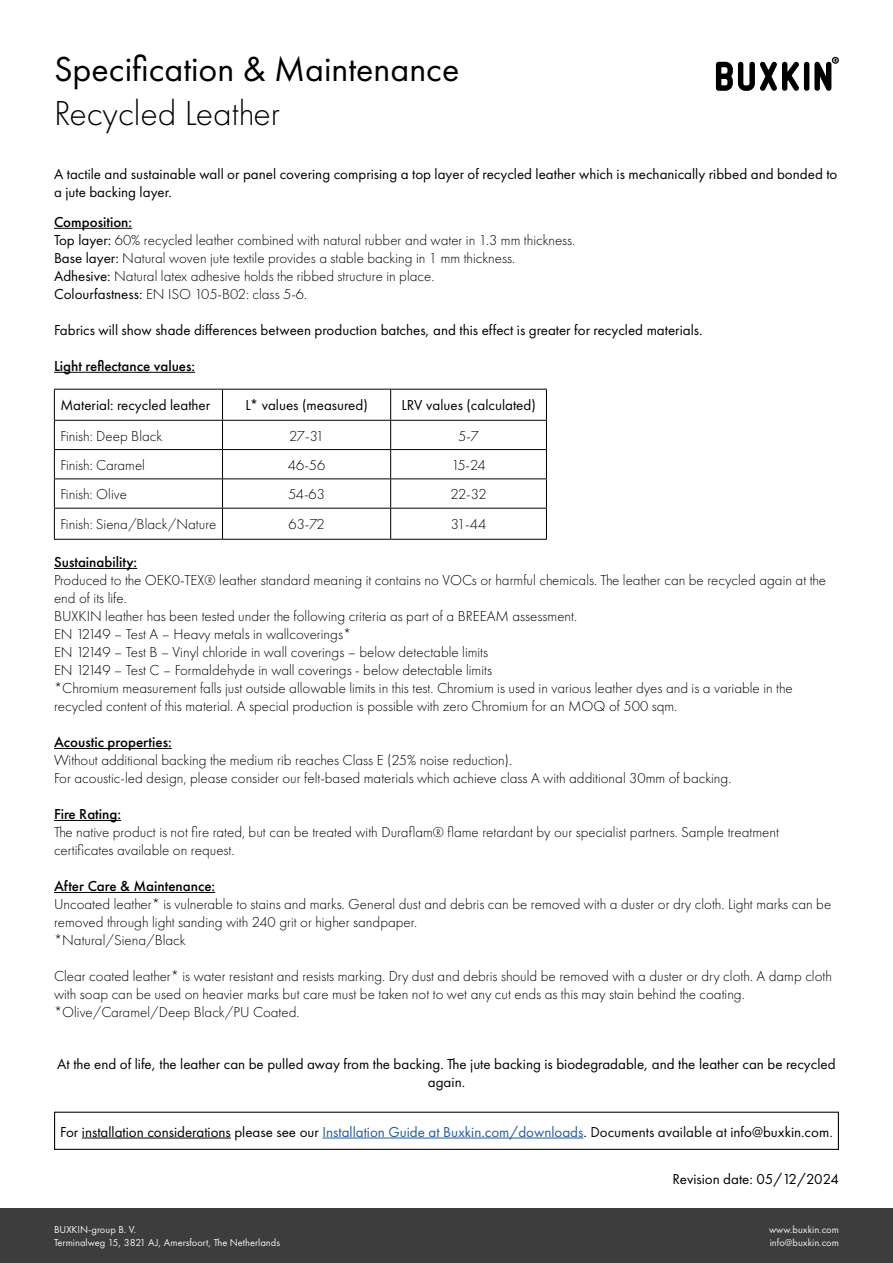
<style>
.page{position:relative;width:893px;height:1263px;background:#fff}
.page>*{position:absolute;margin:0;border:0;box-sizing:border-box;transform-origin:0 0}
.t1{font:36px "Futura PT";color:#000}
.t2{font:300 36px "Futura PT";color:#000}
.t3{font:300 15px/18px "Futura PT";color:#000}
.t4{font:15px/18px "Futura PT";color:#000}
.t5{font:500 15px "Futura PT";color:#000}
.t6{font:10.5px/12.6px "Futura PT";color:#f0f0f0}
.s1{font-weight:500}
.s2{font-weight:400}
.s3{color:#275b9b}
.s4{color:#0d0d0d}
</style>
<div class="page">
<div style="left:0;top:1209px;width:893px;height:54px;background:#3d3d3d"></div>
<svg style="left:716px;top:57px;width:123px;height:34px"></svg>
<hr style="left:54px;top:568px;width:83px;height:1px;background:#000">
<hr style="left:54px;top:748px;width:118px;height:1px;background:#000">
<hr style="left:54px;top:820px;width:67px;height:1px;background:#000">
<hr style="left:54px;top:892px;width:161px;height:1px;background:#000">
<hr style="left:54px;top:228px;width:78px;height:1px;background:#000">
<hr style="left:54px;top:372px;width:141px;height:1px;background:#000">
<hr style="left:54px;top:389px;width:169px;height:1px;background:#000">
<hr style="left:54px;top:390px;width:1px;height:30px;background:#000">
<hr style="left:223px;top:389px;width:168px;height:1px;background:#000">
<hr style="left:222px;top:390px;width:1px;height:30px;background:#000">
<hr style="left:391px;top:389px;width:156px;height:1px;background:#000">
<hr style="left:390px;top:390px;width:1px;height:30px;background:#000">
<hr style="left:546px;top:390px;width:1px;height:30px;background:#000">
<hr style="left:54px;top:420px;width:169px;height:1px;background:#000">
<hr style="left:223px;top:420px;width:168px;height:1px;background:#000">
<hr style="left:391px;top:420px;width:156px;height:1px;background:#000">
<hr style="left:54px;top:449px;width:169px;height:1px;background:#000">
<hr style="left:223px;top:449px;width:168px;height:1px;background:#000">
<hr style="left:391px;top:449px;width:156px;height:1px;background:#000">
<hr style="left:54px;top:478px;width:169px;height:1px;background:#000">
<svg style="left:54px;top:421px;width:1px;height:87px"></svg>
<hr style="left:223px;top:478px;width:168px;height:1px;background:#000">
<svg style="left:222px;top:421px;width:1px;height:87px"></svg>
<hr style="left:391px;top:478px;width:156px;height:1px;background:#000">
<svg style="left:390px;top:421px;width:1px;height:87px"></svg>
<svg style="left:546px;top:421px;width:1px;height:87px"></svg>
<hr style="left:54px;top:508px;width:169px;height:1px;background:#000">
<hr style="left:54px;top:508px;width:1px;height:31px;background:#000">
<hr style="left:223px;top:508px;width:168px;height:1px;background:#000">
<hr style="left:222px;top:508px;width:1px;height:31px;background:#000">
<hr style="left:391px;top:508px;width:156px;height:1px;background:#000">
<hr style="left:390px;top:508px;width:1px;height:31px;background:#000">
<hr style="left:546px;top:508px;width:1px;height:31px;background:#000">
<hr style="left:54px;top:539px;width:169px;height:1px;background:#000">
<hr style="left:223px;top:539px;width:168px;height:1px;background:#000">
<hr style="left:391px;top:539px;width:156px;height:1px;background:#000">
<hr style="left:82px;top:1137px;width:149px;height:1px;background:#000">
<hr style="left:322px;top:1137px;width:261px;height:1px;background:#275b9b">
<div style="left:54px;top:1112px;width:785px;height:38px;border:1px solid #0d0d0d"></div>
<h1 class="t1" style="left:54px;top:48px;width:407px">Specification &amp; Maintenance</h1>
<h1 class="t2" style="left:54px;top:92px;width:228px">Recycled Leather</h1>
<p class="t4" style="left:54px;top:165px;width:785px">A tactile and sustainable wall or panel covering comprising a top layer of recycled leather which is mechanically ribbed and bonded to a jute backing layer.</p>
<p class="t3" style="left:54px;top:213px;width:523px"><span class="s1">Composition:<br></span><span class="s2">Top layer:</span> 60% recycled leather combined with natural rubber and water in 1.3 mm thickness.<br><span class="s2">Base layer:</span> Natural woven jute textile provides a stable backing in 1 mm thickness.<br><span class="s2">Adhesive:</span> Natural latex adhesive holds the ribbed structure in place.<br><span class="s2">Colourfastness:</span> EN ISO 105-B02: class 5-6.</p>
<p class="t4" style="left:54px;top:321px;width:650px">Fabrics will show shade differences between production batches, and this effect is greater for recycled materials.</p>
<p class="t5" style="left:54px;top:357px;width:143px">Light reflectance values:</p>
<p class="t4" style="left:60px;top:396px;width:151px">Material: recycled leather</p>
<p class="t4" style="left:245px;top:396px;width:124px">L* values (measured)</p>
<p class="t4" style="left:401px;top:396px;width:136px">LRV values (calculated)</p>
<p class="t3" style="left:60px;top:427px;width:104px">Finish: Deep Black</p>
<p class="t3" style="left:289px;top:427px;width:36px">27-31</p>
<p class="t3" style="left:458px;top:427px;width:22px">5-7</p>
<p class="t3" style="left:60px;top:456px;width:86px">Finish: Caramel</p>
<p class="t3" style="left:288px;top:456px;width:39px">46-56</p>
<p class="t3" style="left:451px;top:456px;width:36px">15-24</p>
<p class="t3" style="left:60px;top:485px;width:68px">Finish: Olive</p>
<p class="t3" style="left:288px;top:485px;width:38px">54-63</p>
<p class="t3" style="left:450px;top:485px;width:38px">22-32</p>
<p class="t3" style="left:60px;top:516px;width:158px">Finish: Siena/Black/Nature</p>
<p class="t3" style="left:288px;top:516px;width:38px">63-72</p>
<p class="t3" style="left:451px;top:516px;width:37px">31-44</p>
<p class="t5" style="left:54px;top:553px;width:85px">Sustainability:</p>
<p class="t3" style="left:54px;top:571px;width:773px">Produced to the OEK0-TEX® leather standard meaning it contains no VOCs or harmful chemicals. The leather can be recycled again at the end of its life.<br>BUXKIN leather has been tested under the following criteria as part of a BREEAM assessment.<br>EN 12149 – Test A – Heavy metals in wallcoverings*<br>EN 12149 – Test B – Vinyl chloride in wall coverings – below detectable limits<br>EN 12149 – Test C – Formaldehyde in wall coverings - below detectable limits<br>*Chromium measurement falls just outside allowable limits in this test. Chromium is used in various leather dyes and is a variable in the recycled content of this material. A special production is possible with zero Chromium for an MOQ of 500 sqm.</p>
<p class="t5" style="left:54px;top:733px;width:119px">Acoustic properties:</p>
<p class="t3" style="left:54px;top:751px;width:679px">Without additional backing the medium rib reaches Class E (25% noise reduction).<br>For acoustic-led design, please consider our felt-based materials which achieve class A with additional 30mm of backing.</p>
<p class="t5" style="left:54px;top:805px;width:69px">Fire Rating:</p>
<p class="t3" style="left:54px;top:823px;width:726px">The native product is not fire rated, but can be treated with Duraflam® flame retardant by our specialist partners. Sample treatment certificates available on request.</p>
<p class="t5" style="left:54px;top:877px;width:163px">After Care &amp; Maintenance:</p>
<p class="t3" style="left:54px;top:895px;width:779px">Uncoated leather* is vulnerable to stains and marks. General dust and debris can be removed with a duster or dry cloth. Light marks can be removed through light sanding with 240 grit or higher sandpaper.<br>*Natural/Siena/Black</p>
<p class="t3" style="left:54px;top:967px;width:779px">Clear coated leather* is water resistant and resists marking. Dry dust and debris should be removed with a duster or dry cloth. A damp cloth with soap can be used on heavier marks but care must be taken not to wet any cut ends as this may stain behind the coating. *Olive/Caramel/Deep Black/PU Coated.</p>
<p class="t4" style="left:57px;top:1054px;width:780px;text-align:center">At the end of life, the leather can be pulled away from the backing. The jute backing is biodegradable, and the leather can be recycled again.</p>
<p class="t4" style="left:60px;top:1122px;width:774px">For installation considerations please see our <span class="s3">Installation Guide at Buxkin.com/downloads</span>. <span class="s4">Documents available at</span> info@buxkin.com<span class="s4">.</span></p>
<p class="t4" style="left:673px;top:1170px;width:168px">Revision date: 05/12/2024</p>
<p class="t6" style="left:54px;top:1223px;width:228px">BUXKIN-group B. V.<br>Terminalweg 15, 3821 AJ, Amersfoort, The Netherlands</p>
<p class="t6" style="left:769px;top:1223px;width:71px">www.buxkin.com info@buxkin.com</p>
</div>
